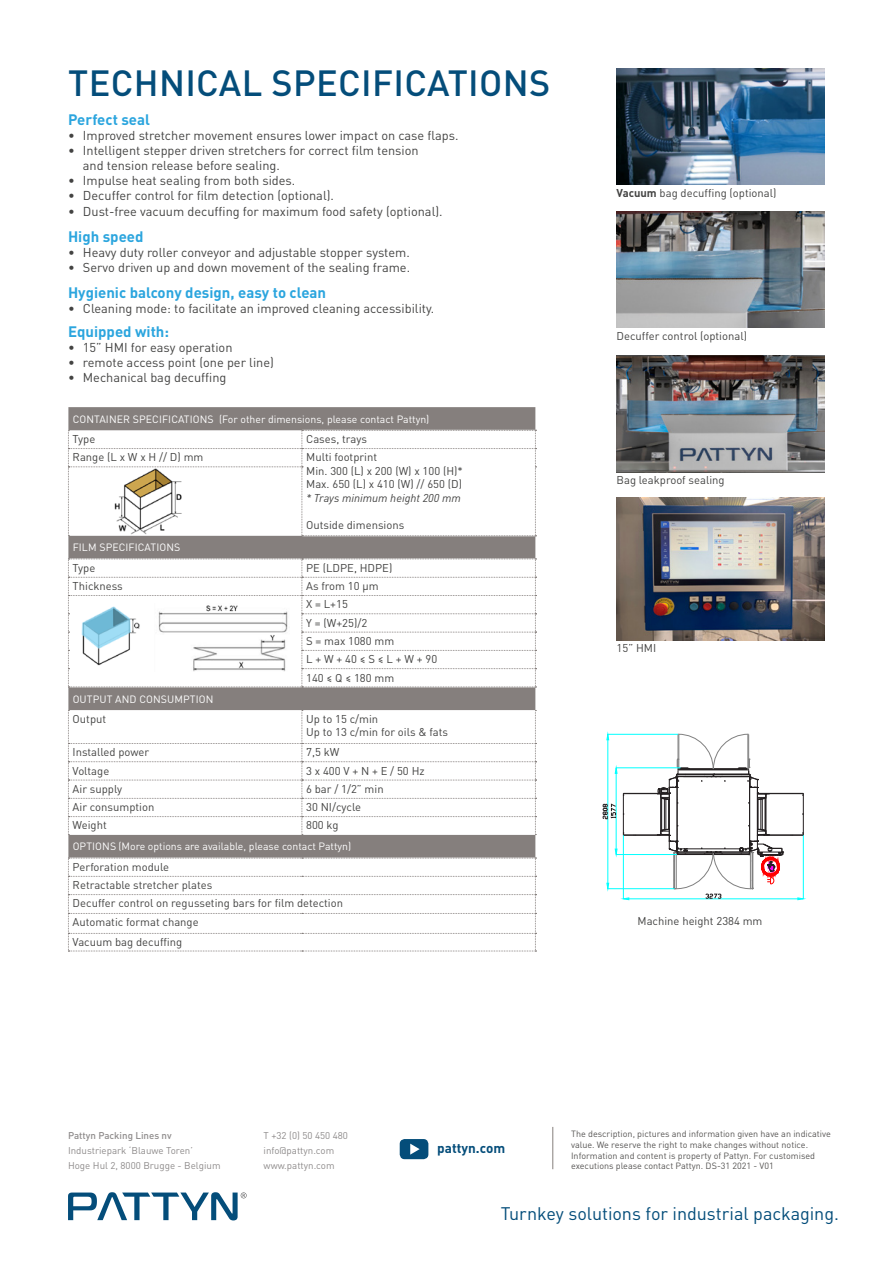
<style>
.page{position:relative;width:893px;height:1263px;background:#fff}
.page>*{position:absolute;margin:0;border:0;box-sizing:border-box;transform-origin:0 0}
.t1{font:500 36px "DIN Pro";letter-spacing:.01em;color:#044d7a}
.t2{font:18px "DIN Pro";letter-spacing:-.005em;color:#044d7a}
.Technical_specificat{font:700 15px "DIN Pro";color:#2ba5de}
.Bulleted_list_techni{font:700 15px "DIN Pro";color:#2ba5de}
.t3{font:700 13.5px "DIN Pro";color:#044d7a}
.t4{font:12.75px/15px "DIN Pro";color:#434342}
.table_text{font:11.25px "DIN Pro";color:#434342}
.Fotobeschrijving{font:11.25px "DIN Pro";color:#434342}
.table_text-2{font:italic 11.25px "DIN Pro";color:#434342}
.t5{font:10.5px "DIN Pro";color:#fff}
.t6{font:9.75px/15px "DIN Pro";color:#8e8b8b}
.t7{font:500 9.75px "DIN Pro";color:#8e8b8b}
.t8{font:9px/10.8px "DIN Pro";color:#575554}
.s1{font-weight:700}
</style>
<div class="page">
<svg style="left:68px;top:1192px;width:179px;height:28px"></svg>
<hr style="left:553px;top:1127px;width:1px;height:42px;background:#857f7d">
<svg style="left:400px;top:1139px;width:28px;height:20px"></svg>
<img style="left:617px;top:68px;width:208px;height:117px">
<img style="left:617px;top:498px;width:208px;height:143px">
<img style="left:617px;top:211px;width:207px;height:117px">
<img style="left:617px;top:355px;width:208px;height:117px">
<div style="left:68px;top:407px;width:467px;height:451px;background:#857f7d"></div>
<svg style="left:68px;top:710px;width:468px;height:125px"></svg>
<svg style="left:68px;top:559px;width:468px;height:128px"></svg>
<svg style="left:68px;top:430px;width:468px;height:106px"></svg>
<svg style="left:68px;top:858px;width:468px;height:94px"></svg>
<svg style="left:602px;top:731px;width:204px;height:170px"></svg>
<img style="left:114px;top:468px;width:71px;height:66px">
<img style="left:155px;top:604px;width:134px;height:68px">
<img style="left:76px;top:604px;width:66px;height:64px">
<p class="t1" style="left:68px;top:58px;width:484px">TECHNICAL SPECIFICATIONS</p>
<p class="Technical_specificat" style="left:68px;top:110px;width:84px">Perfect seal</p>
<p class="t4" style="left:68px;top:128px;width:392px">• Improved stretcher movement ensures lower impact on case flaps.</p>
<p class="t4" style="left:83px;top:143px;width:337px;text-indent:-15px">• Intelligent stepper driven stretchers for correct film tension and tension release before sealing.</p>
<p class="t4" style="left:68px;top:173px;width:229px">• Impulse heat sealing from both sides.</p>
<p class="t4" style="left:68px;top:188px;width:267px">• Decuffer control for film detection (optional).</p>
<p class="t4" style="left:68px;top:203px;width:376px">• Dust-free vacuum decuffing for maximum food safety (optional).</p>
<p class="Technical_specificat" style="left:68px;top:227px;width:77px">High speed</p>
<p class="t4" style="left:68px;top:245px;width:343px">• Heavy duty roller conveyor and adjustable stopper system.</p>
<p class="t4" style="left:68px;top:260px;width:344px">• Servo driven up and down movement of the sealing frame.</p>
<p class="Technical_specificat" style="left:68px;top:283px;width:260px">Hygienic balcony design, easy to clean</p>
<p class="t4" style="left:68px;top:301px;width:368px">• Cleaning mode: to facilitate an improved cleaning accessibility.</p>
<p class="Bulleted_list_techni" style="left:68px;top:322px;width:103px">Equipped with:</p>
<p class="t4" style="left:68px;top:340px;width:166px">• 15” HMI for easy operation</p>
<p class="t4" style="left:68px;top:355px;width:207px">• remote access point (one per line)</p>
<p class="t4" style="left:68px;top:370px;width:160px">• Mechanical bag decuffing</p>
<p class="t5" style="left:73px;top:412px;width:358px">CONTAINER SPECIFICATIONS (For other dimensions, please contact Pattyn)</p>
<p class="table_text" style="left:73px;top:431px;width:24px">Type</p>
<p class="table_text" style="left:306px;top:431px;width:62px">Cases, trays</p>
<p class="table_text" style="left:73px;top:450px;width:132px">Range (L x W x H // D) mm</p>
<p class="table_text" style="left:306px;top:450px;width:72px">Multi footprint</p>
<p class="table_text" style="left:306px;top:463px;width:158px">Min. 300 (L) x 200 (W) x 100 (H)*</p>
<p class="table_text" style="left:306px;top:477px;width:157px">Max. 650 (L) x 410 (W) // 650 (D)</p>
<p class="table_text-2" style="left:306px;top:491px;width:156px">* Trays minimum height 200 mm</p>
<p class="table_text" style="left:306px;top:517px;width:100px">Outside dimensions</p>
<p class="t5" style="left:73px;top:540px;width:109px">FILM SPECIFICATIONS</p>
<p class="table_text" style="left:73px;top:560px;width:24px">Type</p>
<p class="table_text" style="left:306px;top:560px;width:88px">PE (LDPE, HDPE)</p>
<p class="table_text" style="left:73px;top:578px;width:52px">Thickness</p>
<p class="table_text" style="left:306px;top:578px;width:74px">As from 10 µm</p>
<p class="table_text" style="left:306px;top:597px;width:43px">X = L+15</p>
<p class="table_text" style="left:306px;top:615px;width:63px">Y = (W+25)/2</p>
<p class="table_text" style="left:306px;top:633px;width:90px">S = max 1080 mm</p>
<p class="table_text" style="left:306px;top:651px;width:133px">L + W + 40 ≤ S ≤ L + W + 90</p>
<p class="table_text" style="left:306px;top:670px;width:90px">140 ≤ Q ≤ 180 mm</p>
<p class="t5" style="left:73px;top:692px;width:142px">OUTPUT AND CONSUMPTION</p>
<p class="table_text" style="left:73px;top:711px;width:35px">Output</p>
<p class="table_text" style="left:306px;top:711px;width:74px">Up to 15 c/min</p>
<p class="table_text" style="left:306px;top:725px;width:143px">Up to 13 c/min for oils &amp; fats</p>
<p class="table_text" style="left:73px;top:745px;width:78px">Installed power</p>
<p class="table_text" style="left:306px;top:745px;width:35px">7,5 kW</p>
<p class="table_text" style="left:73px;top:763px;width:38px">Voltage</p>
<p class="table_text" style="left:306px;top:763px;width:120px">3 x 400 V + N + E / 50 Hz</p>
<p class="table_text" style="left:73px;top:781px;width:51px">Air supply</p>
<p class="table_text" style="left:306px;top:781px;width:79px">6 bar / 1/2” min</p>
<p class="table_text" style="left:73px;top:799px;width:83px">Air consumption</p>
<p class="table_text" style="left:306px;top:799px;width:56px">30 NI/cycle</p>
<p class="table_text" style="left:73px;top:818px;width:36px">Weight</p>
<p class="table_text" style="left:306px;top:818px;width:34px">800 kg</p>
<p class="t5" style="left:73px;top:839px;width:280px">OPTIONS (More options are available, please contact Pattyn)</p>
<p class="table_text" style="left:73px;top:859px;width:98px">Perforation module</p>
<p class="table_text" style="left:73px;top:877px;width:141px">Retractable stretcher plates</p>
<p class="table_text" style="left:73px;top:896px;width:272px">Decuffer control on regusseting bars for film detection</p>
<p class="table_text" style="left:73px;top:914px;width:128px">Automatic format change</p>
<p class="table_text" style="left:73px;top:934px;width:111px">Vacuum bag decuffing</p>
<p class="Fotobeschrijving" style="left:617px;top:185px;width:161px"><span class="s1">Vacuum</span> bag decuffing (optional)</p>
<p class="Fotobeschrijving" style="left:617px;top:328px;width:132px">Decuffer control (optional)</p>
<p class="Fotobeschrijving" style="left:617px;top:472px;width:110px">Bag leakproof sealing</p>
<p class="Fotobeschrijving" style="left:617px;top:640px;width:41px">15” HMI</p>
<p class="Fotobeschrijving" style="left:637px;top:913px;width:127px">Machine height 2384 mm</p>
<p class="t7" style="left:68px;top:1128px;width:105px">Pattyn Packing Lines nv</p>
<p class="t6" style="left:68px;top:1142px;width:154px">Industriepark ‘Blauwe Toren’<br>Hoge Hul 2, 8000 Brugge - Belgium</p>
<p class="t6" style="left:264px;top:1127px;width:86px">T +32 (0) 50 450 480 info@pattyn.com www.pattyn.com</p>
<p class="t3" style="left:437px;top:1139px;width:69px">pattyn.com</p>
<p class="t8" style="left:571px;top:1128px;width:261px">The description, pictures and information given have an indicative value. We reserve the right to make changes without notice.<br>Information and content is property of Pattyn. For customised executions please contact Pattyn. DS-31 2021 - V01</p>
<h2 class="t2" style="left:501px;top:1202px;width:340px">Turnkey solutions for industrial packaging.</h2>
</div>
